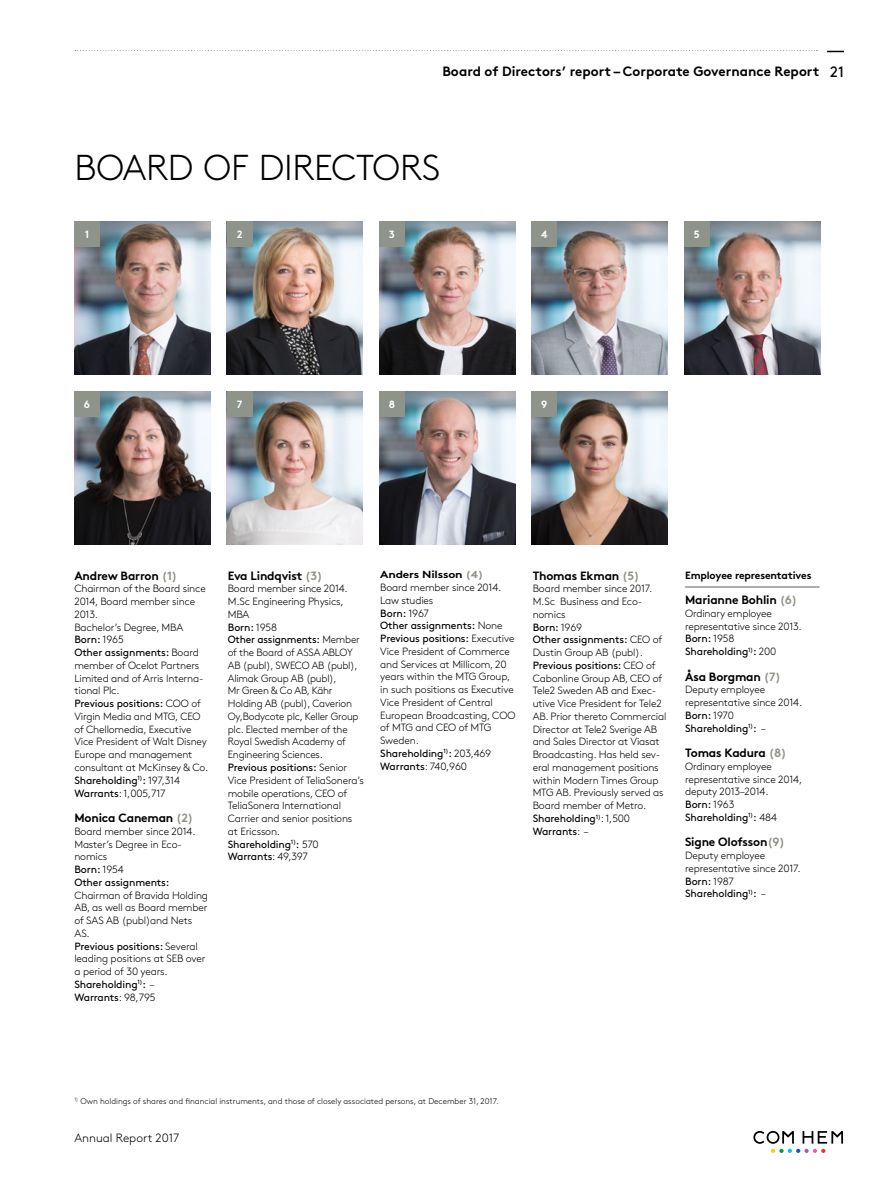
<style>
.page{position:relative;width:893px;height:1191px;background:#fff}
.page>*{position:absolute;margin:0;border:0;box-sizing:border-box;transform-origin:0 0}
.t1{font:300 36px "Brown Std";letter-spacing:-.005em;color:#000}
.t2{font:15px "Brown Std";color:#000}
.t3{font:700 13.5px "Brown Std";color:#000}
.t4{font:700 12px "Brown Std";letter-spacing:-.015em;color:#000}
.t5{font:300 12px "Brown Std";color:#000}
.t6{font:300 10.5px/12.8px "Brown Std";letter-spacing:-.015em;color:#000}
.t7{font:700 10.5px "Brown Std";letter-spacing:-.015em;color:#000}
.t8{font:700 10.5px "Brown Std";color:#fff}
.t9{font:700 10.35px "Brown Std";letter-spacing:-.015em;color:#000;scale:1.17 1}
.t10{font:300 8.25px "Brown Std";color:#000}
.s1{color:#8e9489}
.s2{font-weight:400}
</style>
<div class="page">
<svg style="left:827px;top:51px;width:17px;height:1px"></svg>
<svg style="left:75px;top:50px;width:742px;height:1px"></svg>
<svg style="left:753px;top:1130px;width:90px;height:23px"></svg>
<hr style="left:685px;top:586px;width:134px;height:2px;background:#8e9489">
<img style="left:74px;top:391px;width:136px;height:153px">
<img style="left:74px;top:221px;width:136px;height:153px">
<div style="left:74px;top:221px;width:26px;height:26px;background:#8e9489"></div>
<img style="left:379px;top:221px;width:136px;height:153px">
<div style="left:379px;top:221px;width:26px;height:26px;background:#8e9489"></div>
<img style="left:379px;top:391px;width:136px;height:153px">
<div style="left:379px;top:391px;width:26px;height:26px;background:#8e9489"></div>
<img style="left:227px;top:221px;width:136px;height:153px">
<div style="left:227px;top:221px;width:25px;height:26px;background:#8e9489"></div>
<div style="left:74px;top:391px;width:26px;height:26px;background:#8e9489"></div>
<img style="left:532px;top:221px;width:136px;height:153px">
<div style="left:532px;top:221px;width:25px;height:26px;background:#8e9489"></div>
<img style="left:227px;top:391px;width:136px;height:153px">
<div style="left:227px;top:391px;width:25px;height:26px;background:#8e9489"></div>
<img style="left:684px;top:221px;width:136px;height:153px">
<div style="left:684px;top:221px;width:26px;height:26px;background:#8e9489"></div>
<img style="left:532px;top:391px;width:136px;height:153px">
<div style="left:532px;top:391px;width:25px;height:26px;background:#8e9489"></div>
<p class="t3" style="left:442px;top:63px;width:379px">Board of Directors’ report – Corporate Governance Report</p>
<h2 class="t2" style="left:830px;top:63px;width:15px">21</h2>
<h1 class="t1" style="left:75px;top:147px;width:367px">BOARD OF DIRECTORS</h1>
<p class="t8" style="left:237px;top:228px;width:7px">2</p>
<p class="t8" style="left:85px;top:228px;width:6px">1</p>
<p class="t8" style="left:389px;top:228px;width:8px">3</p>
<p class="t8" style="left:541px;top:228px;width:8px">4</p>
<p class="t8" style="left:694px;top:228px;width:7px">5</p>
<p class="t8" style="left:84px;top:398px;width:8px">6</p>
<p class="t8" style="left:237px;top:398px;width:7px">7</p>
<p class="t8" style="left:389px;top:398px;width:8px">8</p>
<p class="t8" style="left:541px;top:398px;width:8px">9</p>
<p class="t4" style="left:74px;top:568px;width:104px">Andrew Barron <span class="s1">(1)</span></p>
<p class="t6" style="left:74px;top:582px;width:135px">Chairman of the Board since<br>2014, Board member since<br>2013.<br>Bachelor’s Degree, MBA<br><span class="s2">Born:</span> 1965<br><span class="s2">Other assignments:</span> Board member of Ocelot Partners<br>Limited and of Arris Interna&shy;tional Plc.<br><span class="s2">Previous positions:</span> COO of<br>Virgin Media and MTG, CEO of Chellomedia, Executive<br>Vice President of Walt Disney<br>Europe and management consultant at McKinsey &amp; Co.<br><span class="s2">Shareholding</span><sup>1)</sup><span class="s2">:</span> 197,314<br><span class="s2">Warrants</span>: 1,005,717</p>
<p class="t4" style="left:74px;top:810px;width:120px">Monica Caneman <span class="s1">(2)</span></p>
<p class="t6" style="left:74px;top:825px;width:123px">Board member since 2014.<br>Master’s Degree in Eco&shy;nomics<br><span class="s2">Born:</span> 1954<br><span class="s2">Other assignments:</span></p>
<p class="t6" style="left:74px;top:888px;width:135px">Chairman of Bravida Holding<br>AB, as well as Board member of SAS AB (publ)and Nets<br>AS.<br><span class="s2">Previous positions:</span> Several leading positions at SEB over a period of 30 years.<br><span class="s2">Shareholding</span><sup>1)</sup><span class="s2">:</span> –<br><span class="s2">Warrants</span>: 98,795</p>
<p class="t4" style="left:228px;top:568px;width:96px">Eva Lindqvist <span class="s1">(3)</span></p>
<p class="t6" style="left:228px;top:582px;width:138px">Board member since 2014.<br>M.Sc Engineering Physics,<br>MBA<br><span class="s2">Born:</span> 1958<br><span class="s2">Other assignments:</span> Member of the Board of ASSA ABLOY<br>AB (publ), SWECO AB (publ),<br>Alimak Group AB (publ),<br>Mr Green &amp; Co AB, Kähr<br>Holding AB (publ), Caverion<br>Oy,Bodycote plc, Keller Group plc. Elected member of the<br>Royal Swedish Academy of<br>Engineering Sciences.<br><span class="s2">Previous positions:</span> Senior<br>Vice President of TeliaSonera’s mobile operations, CEO of<br>TeliaSonera International<br>Carrier and senior positions at Ericsson.<br><span class="s2">Shareholding</span><sup>1)</sup><span class="s2">:</span> 570<br><span class="s2">Warrants</span>: 49,397</p>
<p class="t9" style="left:380px;top:568px;width:90px">Anders Nilsson <span class="s1">(4)</span></p>
<p class="t6" style="left:380px;top:581px;width:137px">Board member since 2014.<br>Law studies<br><span class="s2">Born:</span> 1967<br><span class="s2">Other assignments:</span> None<br><span class="s2">Previous positions:</span> Executive<br>Vice President of Commerce and Services at Millicom, 20 years within the MTG Group, in such positions as Executive<br>Vice President of Central<br>European Broadcasting, COO of MTG and CEO of MTG<br>Sweden.<br><span class="s2">Shareholding</span><sup>1)</sup><span class="s2">:</span> 203,469<br><span class="s2">Warrants</span>: 740,960</p>
<p class="t4" style="left:533px;top:568px;width:108px">Thomas Ekman <span class="s1">(5)</span></p>
<p class="t6" style="left:533px;top:582px;width:135px">Board member since 2017.<br>M.Sc Business and Eco&shy;nomics<br><span class="s2">Born:</span> 1969<br><span class="s2">Other assignments:</span> CEO of<br>Dustin Group AB (publ).<br><span class="s2">Previous positions:</span> CEO of<br>Cabonline Group AB, CEO of<br>Tele2 Sweden AB and Exec&shy;utive Vice President for Tele2<br>AB. Prior thereto Commercial<br>Director at Tele2 Sverige AB and Sales Director at Viasat<br>Broadcasting. Has held sev&shy;eral management positions within Modern Times Group<br>MTG AB. Previously served as<br>Board member of Metro.<br><span class="s2">Shareholding</span><sup>1)</sup>: 1,500<br><span class="s2">Warrants</span>: –</p>
<p class="t7" style="left:685px;top:568px;width:128px">Employee representatives</p>
<p class="t4" style="left:685px;top:592px;width:114px">Marianne Bohlin <span class="s1">(6)</span></p>
<p class="t6" style="left:685px;top:607px;width:118px">Ordinary employee representative since 2013.<br><span class="s2">Born:</span> 1958<br><span class="s2">Shareholding</span><sup>1)</sup><span class="s2">:</span> 200</p>
<p class="t4" style="left:685px;top:669px;width:97px">Åsa Borgman <span class="s1">(7)</span></p>
<p class="t6" style="left:685px;top:683px;width:119px">Deputy employee representative since 2014.<br><span class="s2">Born:</span> 1970<br><span class="s2">Shareholding</span><sup>1)</sup><span class="s2">:</span> –</p>
<p class="t4" style="left:685px;top:745px;width:103px">Tomas Kadura <span class="s1">(8)</span></p>
<p class="t6" style="left:685px;top:760px;width:119px">Ordinary employee representative since 2014, deputy 2013–2014.<br><span class="s2">Born:</span> 1963<br><span class="s2">Shareholding</span><sup>1)</sup><span class="s2">:</span> 484</p>
<p class="t4" style="left:685px;top:835px;width:101px">Signe Olofsson<span class="s1">(9)</span></p>
<p class="t6" style="left:685px;top:849px;width:117px">Deputy employee representative since 2017.<br><span class="s2">Born:</span> 1987<br><span class="s2">Shareholding</span><sup>1)</sup><span class="s2">:</span> –</p>
<p class="t10" style="left:74px;top:1096px;width:426px"><sup>1)</sup> Own holdings of shares and financial instruments, and those of closely associated persons, at December 31, 2017.</p>
<p class="t5" style="left:74px;top:1131px;width:107px">Annual Report 2017</p>
</div>
